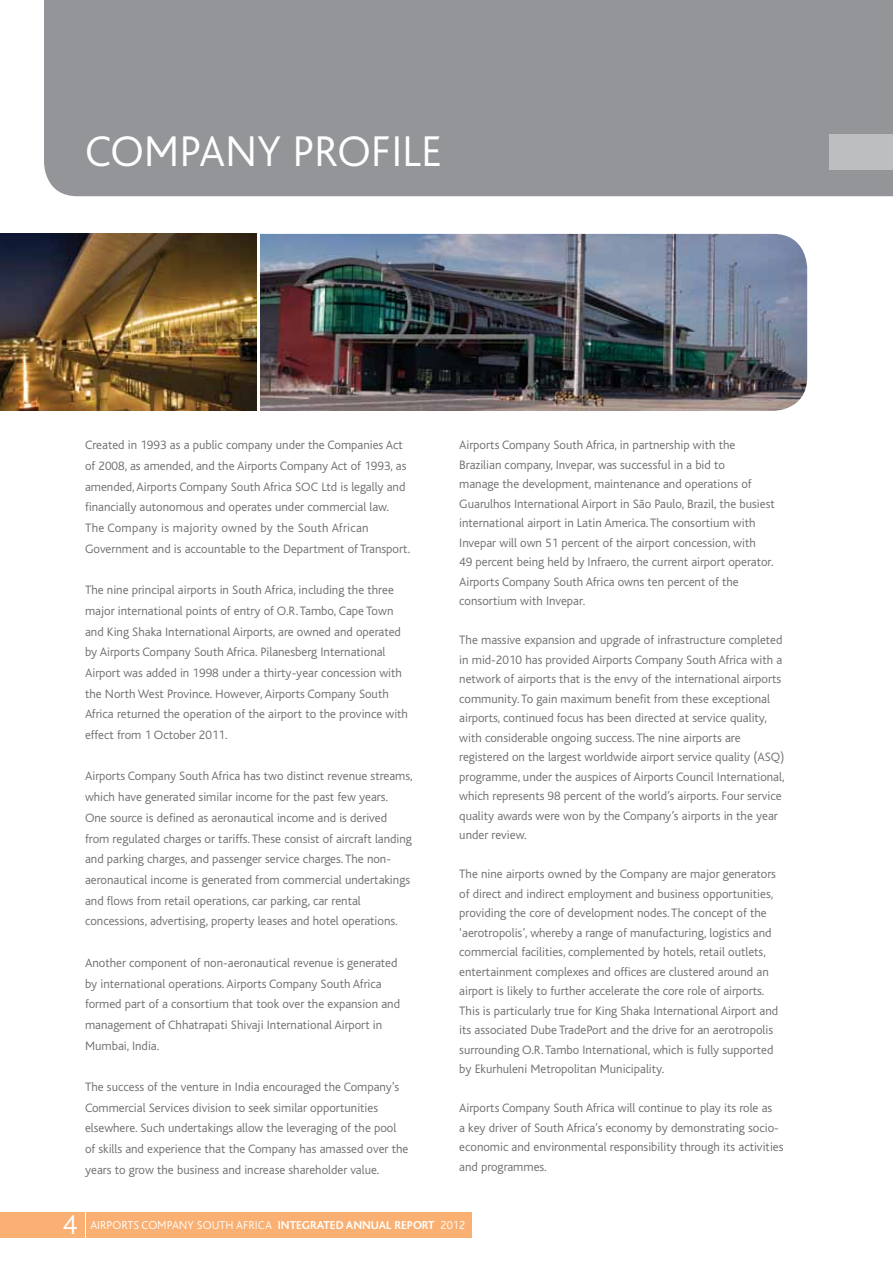
<style>
.page{position:relative;width:893px;height:1263px;background:#fff}
.page>*{position:absolute;margin:0;border:0;box-sizing:border-box;transform-origin:0 0}
.t1{font:300 45px "Bliss";color:#fff}
.t2{font:300 28.5px "Bliss";color:#fff}
.t3{font:300 12.75px/19.5px "Bliss";color:#6d6e71}
.t4{font:300 12px "Bliss";color:#fff}
.s1{font-weight:700}
</style>
<div class="page">
<div style="left:0;top:1212px;width:84px;height:25px;background:#fab072"></div>
<div style="left:87px;top:1212px;width:385px;height:25px;background:#fab072"></div>
<div style="left:44px;top:0;width:849px;height:197px;background:#939598"></div>
<img style="left:0;top:234px;width:257px;height:177px">
<img style="left:260px;top:234px;width:547px;height:177px">
<div style="left:829px;top:134px;width:64px;height:35px;background:#bcbec0"></div>
<p class="t1" style="left:85px;top:128px;width:359px">company profile</p>
<p class="t3" style="left:85px;top:435px;width:327px;line-height:20.7px">Created in 1993 as a public company under the Companies Act of 2008, as amended, and the Airports Company Act of 1993, as amended, Airports Company South Africa SOC Ltd is legally and financially autonomous and operates under commercial law.<br>The Company is majority owned by the South African Government and is accountable to the Department of Transport.</p>
<p class="t3" style="left:85px;top:580px;width:325px;line-height:20.7px">The nine principal airports in South Africa, including the three major international points of entry of O.R. Tambo, Cape Town and King Shaka I nternational Airports, are owned and operated by Airports Company South Africa. Pilanesberg I nternational Airport was added in 1998 under a thirty-year concession with the N orth West Province. H owever, Airports Company South Africa returned the operation of the airport to the province with effect from 1 October 2011.</p>
<p class="t3" style="left:85px;top:766px;width:329px;line-height:20.7px">Airports Company South Africa has two distinct revenue streams, which have generated similar income for the past few years.<br>One source is defined as aeronautical income and is derived from regulated charges or tariffs. These consist of aircraft landing and parking charges, and passenger service charges. The non&shy;aeronautical income is generated from commercial undertakings and flows from retail operations, car parking, car rental concessions, advertising, property leases and hotel operations.</p>
<p class="t3" style="left:85px;top:952px;width:317px;line-height:20.7px">Another component of non-aeronautical revenue is generated by international operations. Airports Company South Africa formed part of a consortium that took over the expansion and management of Chhatrapati Shivaji I nternational Airport in<br>M umbai, I ndia.</p>
<p class="t3" style="left:85px;top:1077px;width:325px;line-height:20.7px">The success of the venture in I ndia encouraged the Company’s Commercial Services division to seek similar opportunities elsewhere. Such undertakings allow the leveraging of the pool of skills and experience that the Company has amassed over the years to grow the business and increase shareholder value.</p>
<p class="t3" style="left:459px;top:436px;width:317px">Airports Company South Africa, in partnership with the Brazilian company, I nvepar, was successful in a bid to<br>manage the development, maintenance and operations of Guarulhos I nternational Airport in São Paulo, Brazil, the busiest international airport in Latin America. The consortium with<br>I nvepar will own 51 percent of the airport concession, with<br>49 percent being held by I nfraero, the current airport operator.<br>Airports Company South Africa owns ten percent of the consortium with I nvepar.</p>
<p class="t3" style="left:459px;top:631px;width:327px">The massive expansion and upgrade of infrastructure completed in mid-2010 has provided Airports Company South Africa with a network of airports that is the envy of the international airports community. To gain maximum benefit from these exceptional airports, continued focus has been directed at service quality, with considerable ongoing success. The nine airports are registered on the largest worldwide airport service quality (ASQ) programme, under the auspices of Airports Council I nternational, which represents 98 percent of the world’s airports. Four service quality awards were won by the Company’s airports in the year under review.</p>
<p class="t3" style="left:459px;top:864px;width:320px">The nine airports owned by the Company are major generators of direct and indirect employment and business opportunities, providing the core of development nodes. The concept of the ‘aerotropolis’, whereby a range of manufacturing, logistics and commercial facilities, complemented by hotels, retail outlets, entertainment complexes and offices are clustered around an airport is likely to further accelerate the core role of airports.<br>This is particularly true for King Shaka I nternational Airport and its associated Dube TradePort and the drive for an aerotropolis surrounding O.R. Tambo I nternational, which is fully supported by Ekurhuleni M etropolitan M unicipality.</p>
<p class="t3" style="left:459px;top:1098px;width:326px">Airports Company South Africa will continue to play its role as<br>a key driver of South Africa’s economy by demonstrating socio&shy;economic and environmental responsibility through its activities and programmes.</p>
<p class="t2" style="left:62px;top:1209px;width:16px">4</p>
<p class="t4" style="left:90px;top:1218px;width:376px">Airports Company South Africa <span class="s1">INTEGRATED ANNUAL REPORT</span> 2012</p>
</div>
